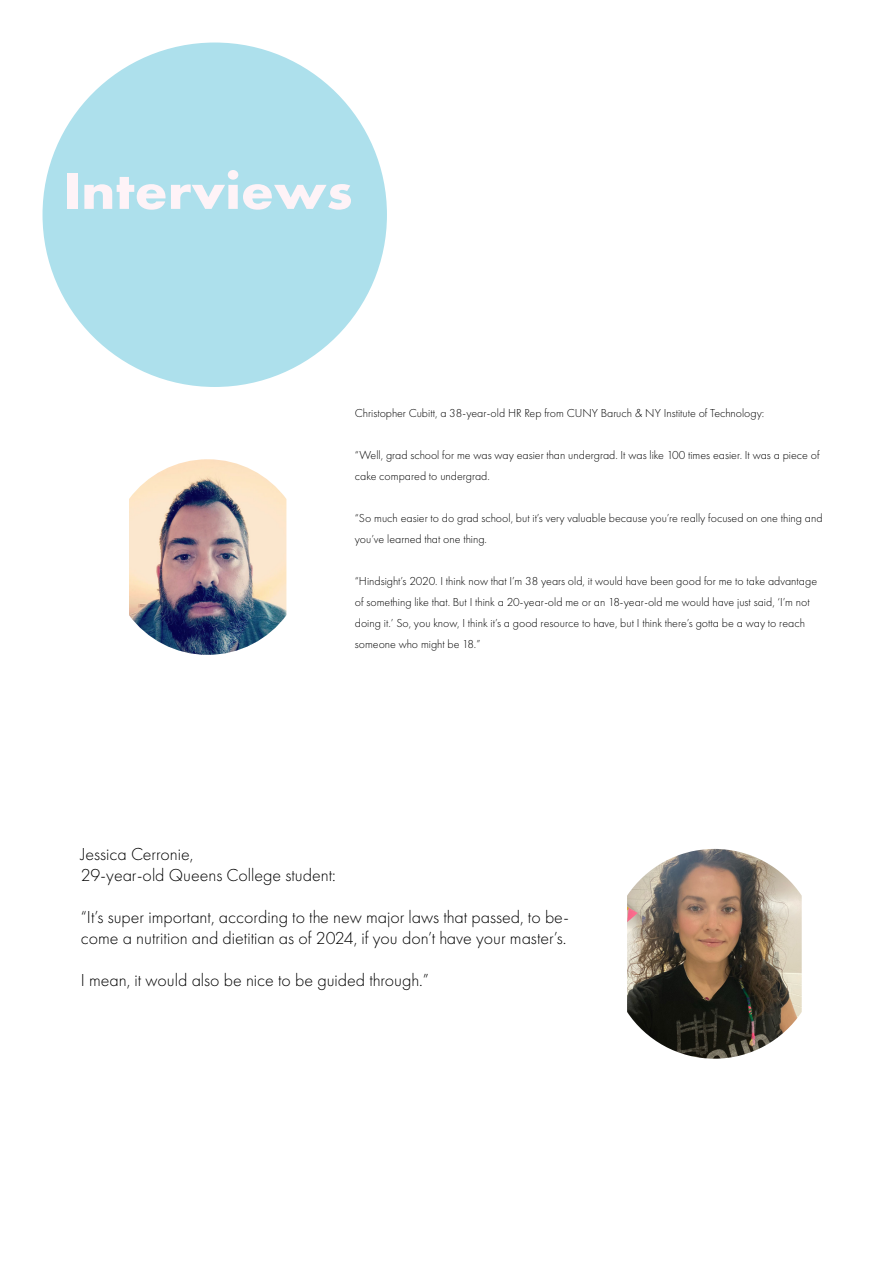
<style>
.page{position:relative;width:893px;height:1263px;background:#fff}
.page>*{position:absolute;margin:0;border:0;box-sizing:border-box;transform-origin:0 0}
.t1{font:700 53.85px "Futura PT";color:#fef3f7;scale:1.09 1}
.t2{font:300 18px/21px "Futura PT";color:#000}
.t3{font:300 12px/21px "Futura PT";color:#000}
</style>
<div class="page">
<div style="left:43px;top:43px;width:344px;height:344px;background:#ade0ec;border-radius:50%"></div>
<img style="left:129px;top:459px;width:157px;height:196px">
<img style="left:627px;top:849px;width:175px;height:210px">
<h1 class="t1" style="left:63px;top:156px;width:267px">Interviews</h1>
<p class="t3" style="left:355px;top:403px;width:411px">Christopher Cubitt, a 38-year-old HR Rep from CUNY Baruch &amp; NY Institute of Technology:</p>
<p class="t3" style="left:355px;top:445px;width:466px">“Well, grad school for me was way easier than undergrad. It was like 100 times easier. It was a piece of cake compared to undergrad.</p>
<p class="t3" style="left:355px;top:508px;width:469px">“So much easier to do grad school, but it’s very valuable because you’re really focused on one thing and you’ve learned that one thing.</p>
<p class="t3" style="left:355px;top:571px;width:464px">“Hindsight’s 2020. I think now that I’m 38 years old, it would have been good for me to take advantage of something like that. But I think a 20-year-old me or an 18-year-old me would have just said, ‘I’m not doing it.’ So, you know, I think it’s a good resource to have, but I think there’s gotta be a way to reach someone who might be 18.”</p>
<h2 class="t2" style="left:81px;top:843px;width:257px">Jessica Cerronie,<br>29-year-old Queens College student:</h2>
<h2 class="t2" style="left:81px;top:906px;width:490px">“It’s super important, according to the new major laws that passed, to be&shy;come a nutrition and dietitian as of 2024, if you don’t have your master’s.</h2>
<h2 class="t2" style="left:81px;top:969px;width:350px">I mean, it would also be nice to be guided through.”</h2>
</div>
